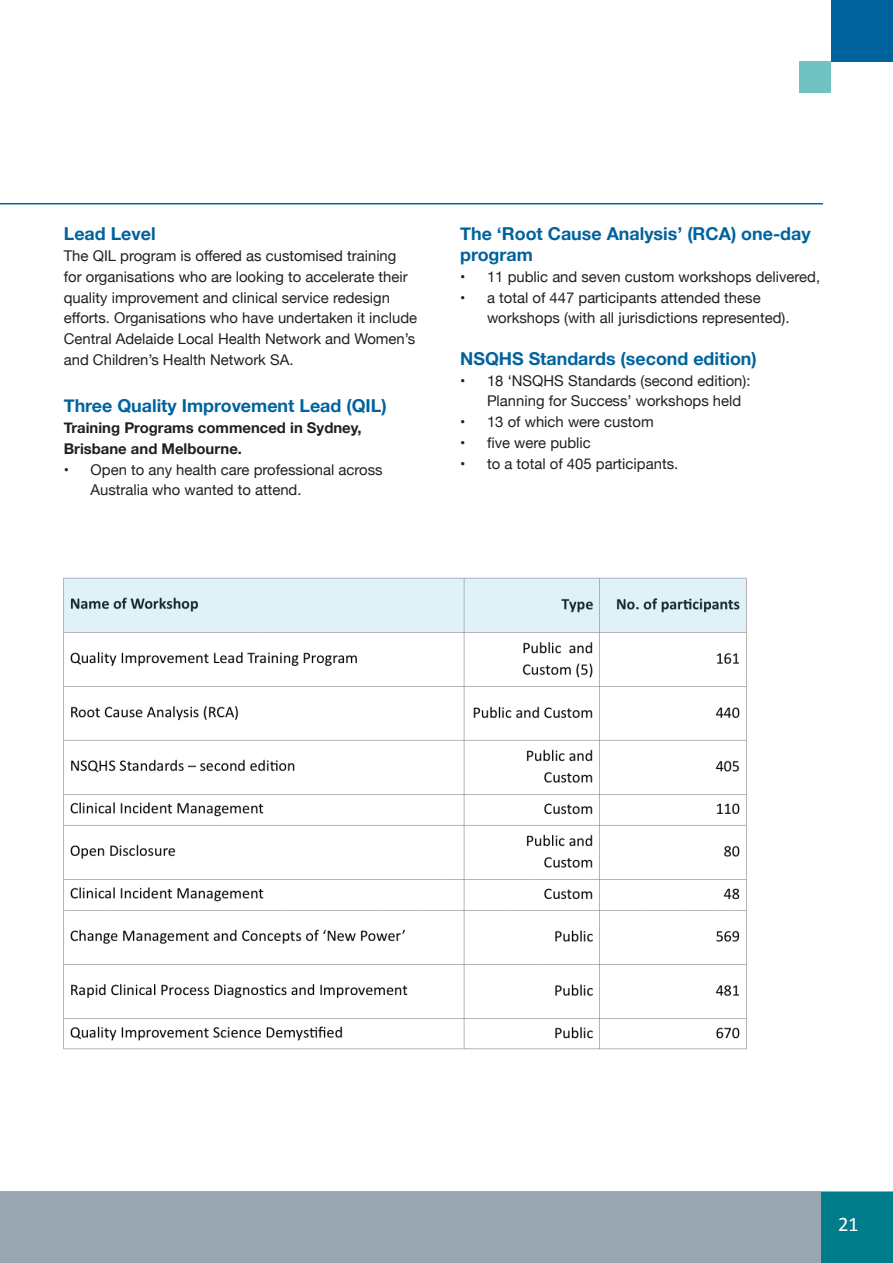
<style>
.page{position:relative;width:893px;height:1263px;background:#fff}
.page>*{position:absolute;margin:0;border:0;box-sizing:border-box;transform-origin:0 0}
.t1{font:20.7px "Calibri";color:#fff}
.t2{font:700 17.85px/20.7px "Helvetica Neue";color:#00639e}
.t3{font:14.85px/20.7px "Helvetica Neue";color:#231f20}
.t4{font:700 14.85px/20.7px "Helvetica Neue";color:#231f20}
</style>
<div class="page">
<div style="left:1px;top:1192px;width:892px;height:71px;background:#9aa7b3"></div>
<div style="left:822px;top:1192px;width:71px;height:71px;background:#007c8a"></div>
<div style="left:831px;top:0;width:62px;height:61px;background:#00639e"></div>
<div style="left:799px;top:61px;width:32px;height:32px;background:#70c3c0"></div>
<div style="left:64px;top:579px;width:682px;height:54px;background:#e0f1f7"></div>
<hr style="left:1px;top:203px;width:822px;height:1px;background:#00639e">
<img style="left:63px;top:633px;width:684px;height:417px">
<p class="t2" style="left:64px;top:224px;width:93px">Lead Level</p>
<p class="t3" style="left:64px;top:246px;width:355px">The QIL program is offered as customised training for organisations who are looking to accelerate their quality improvement and clinical service redesign efforts. Organisations who have undertaken it include Central Adelaide Local Health Network and Women’s and Children’s Health Network SA.</p>
<p class="t2" style="left:64px;top:396px;width:324px">Three Quality Improvement Lead (QIL)</p>
<p class="t4" style="left:64px;top:418px;width:299px">Training Programs commenced in Sydney,<br>Brisbane and Melbourne.</p>
<p class="t3" style="left:91px;top:460px;width:294px;text-indent:-27px">• Open to any health care professional across<br>Australia who wanted to attend.</p>
<p class="t2" style="left:460px;top:224px;width:352px">The ‘Root Cause Analysis’ (RCA) one-day program</p>
<p class="t3" style="left:460px;top:267px;width:361px">• 11 public and seven custom workshops delivered,</p>
<p class="t3" style="left:487px;top:288px;width:304px;text-indent:-27px">• a total of 447 participants attended these workshops (with all jurisdictions represented).</p>
<p class="t2" style="left:460px;top:349px;width:298px">NSQHS Standards (second edition)</p>
<p class="t3" style="left:487px;top:371px;width:265px;text-indent:-27px">• 18 ‘NSQHS Standards (second edition):<br>Planning for Success’ workshops held</p>
<p class="t3" style="left:460px;top:412px;width:195px">• 13 of which were custom</p>
<p class="t3" style="left:460px;top:433px;width:132px">• five were public</p>
<p class="t3" style="left:460px;top:454px;width:220px">• to a total of 405 participants.</p>
<p class="t1" style="left:838px;top:1209px;width:22px">21</p>
</div>
